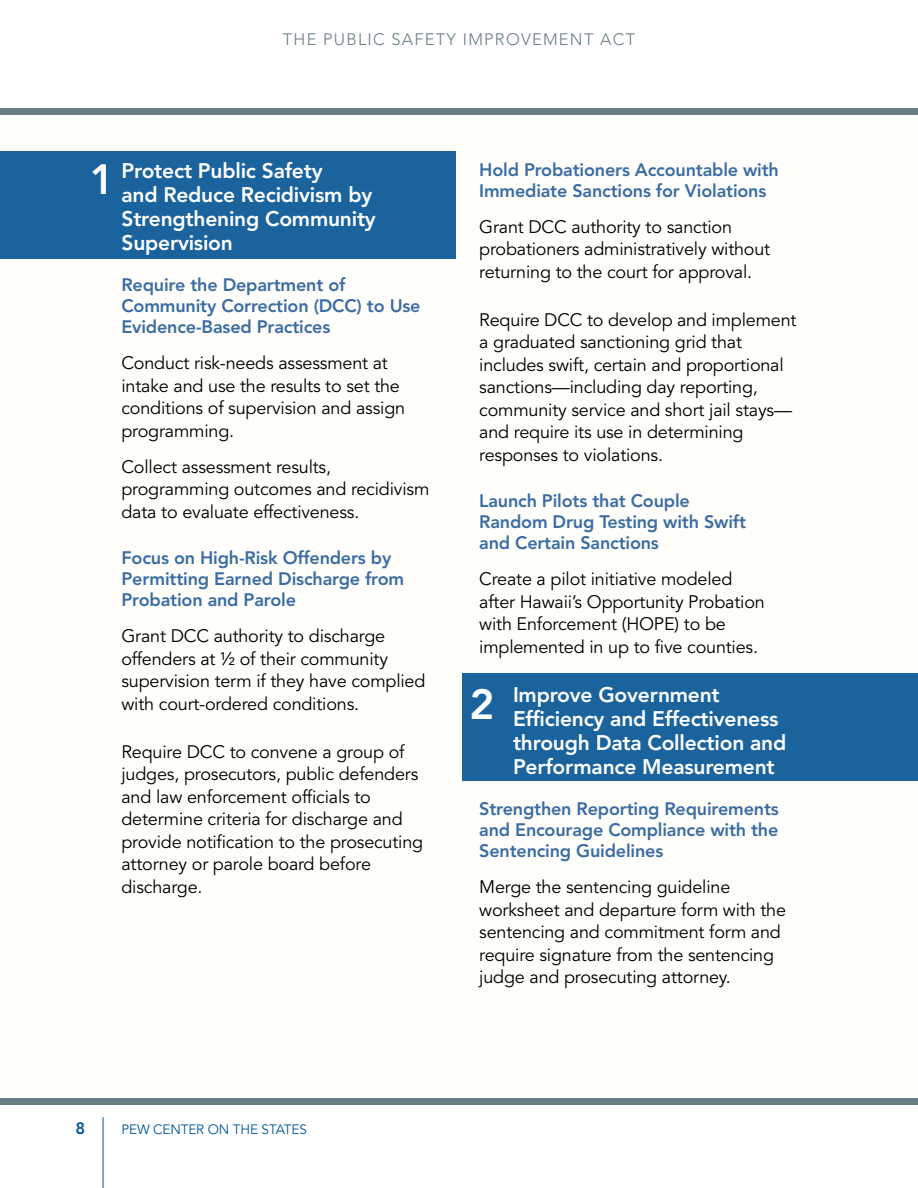
<style>
.page{position:relative;width:918px;height:1188px;background:#fff}
.page>*{position:absolute;margin:0;border:0;box-sizing:border-box;transform-origin:0 0}
.t1{font:800 42px "Avenir LT Std";color:#fff}
.t2{font:800 21px/24px "Avenir LT Std";letter-spacing:-.01em;color:#fff}
.t3{font:18px/22.5px "Avenir LT Std";letter-spacing:-.01em;color:#000}
.t4{font:800 18px/21px "Avenir LT Std";letter-spacing:-.01em;color:#3b6da4}
.t5{font:300 16.5px "Avenir LT Std";letter-spacing:.075em;color:#677e85}
.t6{font:800 16.5px "Avenir LT Std";color:#005996}
.t7{font:13.5px "Avenir LT Std";letter-spacing:-.01em;color:#005996}
</style>
<div class="page">
<hr style="left:103px;top:1117px;width:1px;height:71px;background:#005996">
<div style="left:0;top:108px;width:918px;height:988px;background:#fffefa"></div>
<div style="left:0;top:108px;width:918px;height:6px;background:#677e85"></div>
<div style="left:0;top:1099px;width:918px;height:6px;background:#677e85"></div>
<div style="left:462px;top:674px;width:456px;height:107px;background:#1b639d"></div>
<div style="left:0;top:151px;width:456px;height:108px;background:#1b639d"></div>
<p class="t5" style="left:283px;top:30px;width:354px">THE PUBLIC SAFETY IMPROVEMENT ACT</p>
<h1 class="t1" style="left:90px;top:155px;width:26px">1</h1>
<p class="t2" style="left:122px;top:159px;width:256px">Protect Public Safety<br>and Reduce Recidivism by<br>Strengthening Community<br>Supervision</p>
<p class="t4" style="left:122px;top:274px;width:301px">Require the Department of<br>Community Correction (DCC) to Use<br>Evidence-Based Practices</p>
<p class="t3" style="left:122px;top:352px;width:285px">Conduct risk-needs assessment at intake and use the results to set the conditions of supervision and assign programming.</p>
<p class="t3" style="left:122px;top:456px;width:309px">Collect assessment results, programming outcomes and recidivism data to evaluate effectiveness.</p>
<p class="t4" style="left:122px;top:547px;width:284px">Focus on High-Risk Offenders by<br>Permitting Earned Discharge from<br>Probation and Parole</p>
<p class="t3" style="left:122px;top:625px;width:305px">Grant DCC authority to discharge offenders at ½ of their community supervision term if they have complied with court-ordered conditions.</p>
<p class="t3" style="left:122px;top:741px;width:303px">Require DCC to convene a group of judges, prosecutors, public defenders and law enforcement officials to determine criteria for discharge and provide notification to the prosecuting attorney or parole board before discharge.</p>
<p class="t4" style="left:479px;top:159px;width:301px">Hold Probationers Accountable with<br>Immediate Sanctions for Violations</p>
<p class="t3" style="left:479px;top:216px;width:293px">Grant DCC authority to sanction probationers administratively without returning to the court for approval.</p>
<p class="t3" style="left:479px;top:309px;width:319px">Require DCC to develop and implement a graduated sanctioning grid that includes swift, certain and proportional sanctions—including day reporting, community service and short jail stays— and require its use in determining responses to violations.</p>
<p class="t4" style="left:479px;top:490px;width:268px">Launch Pilots that Couple<br>Random Drug Testing with Swift and Certain Sanctions</p>
<p class="t3" style="left:479px;top:568px;width:287px">Create a pilot initiative modeled after H awaii’s Opportunity Probation with Enforcement (HO PE) to be implemented in up to five counties.</p>
<p class="t2" style="left:513px;top:683px;width:275px">Improve Government<br>Efficiency and Effectiveness through Data Collection and<br>Performance Measurement</p>
<p class="t4" style="left:479px;top:799px;width:301px;text-align:justify">Strengthen Reporting Requirements and Encourage Compliance with the Sentencing Guidelines</p>
<p class="t3" style="left:479px;top:876px;width:308px">Merge the sentencing guideline worksheet and departure form with the sentencing and commitment form and require signature from the sentencing judge and prosecuting attorney.</p>
<h1 class="t1" style="left:470px;top:679px;width:26px">2</h1>
<p class="t6" style="left:76px;top:1119px;width:11px">8</p>
<p class="t7" style="left:122px;top:1122px;width:185px">Pew Center on the States</p>
</div>
